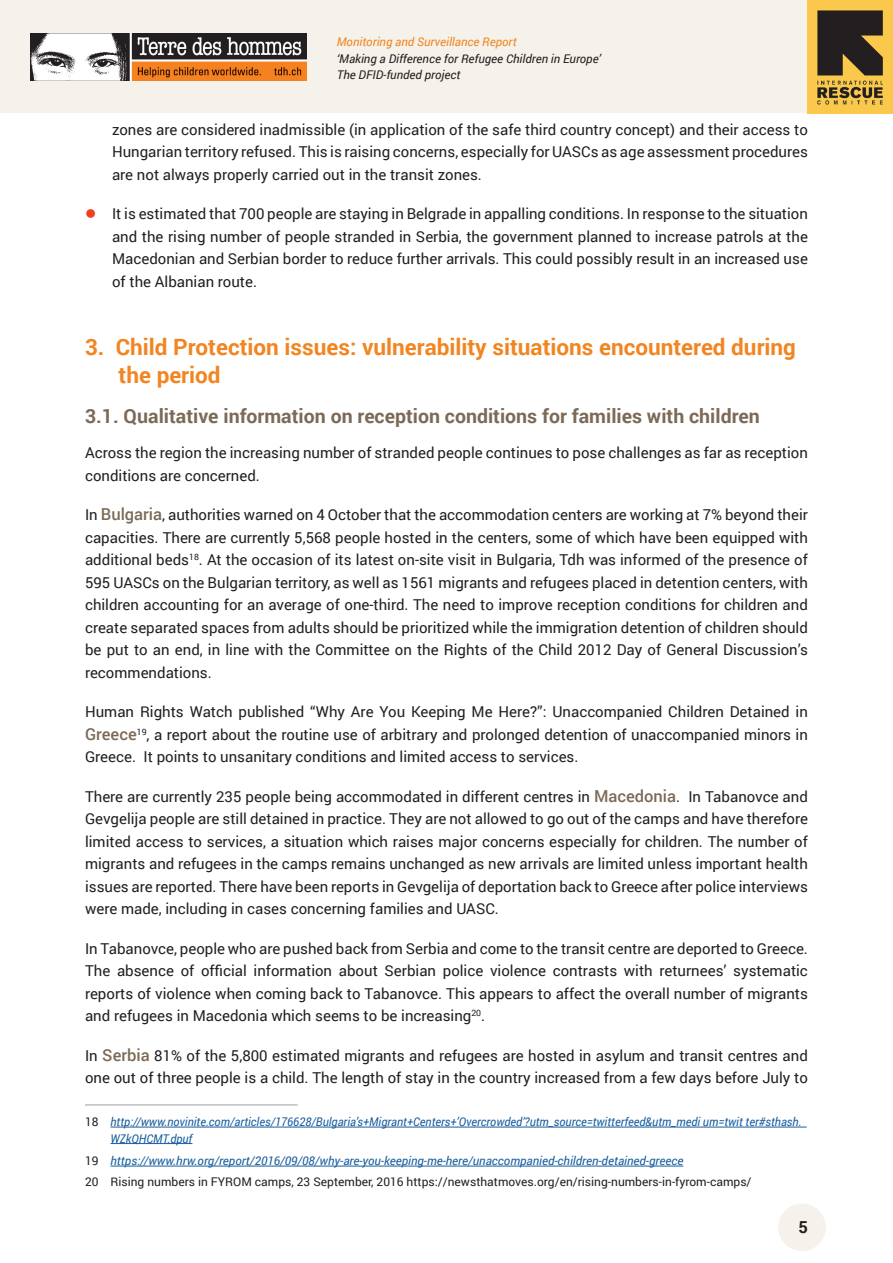
<style>
.page{position:relative;width:893px;height:1263px;background:#fff}
.page>*{position:absolute;margin:0;border:0;box-sizing:border-box;transform-origin:0 0}
.Headding_1{font:700 22.5px/28.5px "Roboto";color:#f28521}
.Heading_3{font:700 19.5px "Roboto";color:#7c6a57}
.t1{font:700 16.5px "Roboto";color:#231f20}
.body{font:15px/22.5px "Roboto";color:#231f20;text-align:justify}
.footnotes{font:italic 12px/16.5px "Roboto";color:#175d9e;scale:.95 1}
.footnotes-2{font:italic 12px "Roboto";color:#175d9e}
.footnotes-3{font:12px "Roboto";color:#231f20}
.t2{font:italic 12px/16.5px "Roboto";color:#231f20}
.t3{font:italic 12px "Roboto";color:#f28521}
.s1{font-weight:500;font-size:16.5px;color:#7c6a57}
.s2{font-style:normal;color:#231f20}
</style>
<div class="page">
<div style="left:0;top:0;width:893px;height:112px;background:#f5f2eb"></div>
<div style="left:778px;top:1203px;width:48px;height:48px;background:#f5f2eb;border-radius:50%"></div>
<img style="left:31px;top:33px;width:276px;height:48px">
<img style="left:808px;top:0;width:85px;height:113px">
<hr style="left:85px;top:1104px;width:213px;height:2px;background:#bcbdc0">
<hr style="left:111px;top:1127px;width:696px;height:1px;background:#175d9e">
<hr style="left:111px;top:1143px;width:81px;height:1px;background:#175d9e">
<hr style="left:111px;top:1166px;width:572px;height:1px;background:#175d9e">
<p class="t3" style="left:337px;top:33px;width:181px">Monitoring and Surveillance Report</p>
<p class="t2" style="left:337px;top:50px;width:266px">‘Making a Difference for Refugee Children in Europe’<br>The DFID-funded project</p>
<p class="body" style="left:112px;top:118px;width:697px">zones are considered inadmissible (in application of the safe third country concept) and their access to Hungarian territory refused. This is raising concerns, especially for UASCs as age assessment procedures are not always properly carried out in the transit zones.</p>
<p class="body" style="left:112px;top:202px;width:697px">It is estimated that 700 people are staying in Belgrade in appalling conditions. In response to the situation and the rising number of people stranded in Serbia, the government planned to increase patrols at the Macedonian and Serbian border to reduce further arrivals. This could possibly result in an increased use of the Albanian route.</p>
<p class="Headding_1" style="left:119px;top:332px;width:679px;text-indent:-34px">3. Child Protection issues: vulnerability situations encountered during the period</p>
<p class="Heading_3" style="left:85px;top:402px;width:676px">3.1. Qualitative information on reception conditions for families with children</p>
<p class="body" style="left:85px;top:441px;width:724px">Across the region the increasing number of stranded people continues to pose challenges as far as reception conditions are concerned.</p>
<p class="body" style="left:85px;top:503px;width:724px">In <span class="s1">Bulgaria</span>, authorities warned on 4 October that the accommodation centers are working at 7% beyond their capacities. There are currently 5,568 people hosted in the centers, some of which have been equipped with additional beds<sup>18</sup>. At the occasion of its latest on-site visit in Bulgaria, Tdh was informed of the presence of 595 UASCs on the Bulgarian territory, as well as 1561 migrants and refugees placed in detention centers, with children accounting for an average of one-third. The need to improve reception conditions for children and create separated spaces from adults should be prioritized while the immigration detention of children should be put to an end, in line with the Committee on the Rights of the Child 2012 Day of General Discussion’s recommendations.</p>
<p class="body" style="left:85px;top:700px;width:724px">Human Rights Watch published “Why Are You Keeping Me Here?”: Unaccompanied Children Detained in <span class="s1">Greece</span><sup>19</sup>, a report about the routine use of arbitrary and prolonged detention of unaccompanied minors in Greece. It points to unsanitary conditions and limited access to services.</p>
<p class="body" style="left:85px;top:784px;width:724px">There are currently 235 people being accommodated in different centres in <span class="s1">Macedonia</span>. In Tabanovce and Gevgelija people are still detained in practice. They are not allowed to go out of the camps and have therefore limited access to services, a situation which raises major concerns especially for children. The number of migrants and refugees in the camps remains unchanged as new arrivals are limited unless important health issues are reported. There have been reports in Gevgelija of deportation back to Greece after police interviews were made, including in cases concerning families and UASC.</p>
<p class="body" style="left:85px;top:936px;width:724px">In Tabanovce, people who are pushed back from Serbia and come to the transit centre are deported to Greece.<br>The absence of official information about Serbian police violence contrasts with returnees’ systematic reports of violence when coming back to Tabanovce. This appears to affect the overall number of migrants and refugees in Macedonia which seems to be increasing<sup>20</sup>.</p>
<p class="body" style="left:85px;top:1043px;width:724px">In <span class="s1">Serbia</span> 81% of the 5,800 estimated migrants and refugees are hosted in asylum and transit centres and one out of three people is a child. The length of stay in the country increased from a few days before July to</p>
<p class="footnotes" style="left:111px;top:1113px;width:729px;text-indent:-26px"><span class="s2">18</span> http://www.novinite.com/articles/176628/Bulgaria’s+Migrant+Centers+’Overcrowded’?utm_source=twitterfeed&amp;utm_medi um=twit ter#sthash.<br>WZkQHCMT.dpuf</p>
<p class="footnotes-2" style="left:85px;top:1152px;width:600px"><span class="s2">19</span> https://www.hrw.org/report/2016/09/08/why-are-you-keeping-me-here/unaccompanied-children-detained-greece</p>
<p class="footnotes-3" style="left:85px;top:1174px;width:668px">20 Rising numbers in FYROM camps, 23 September, 2016 https://newsthatmoves.org/en/rising-numbers-in-fyrom-camps/</p>
<p class="t1" style="left:798px;top:1215px;width:11px">5</p>
</div>
